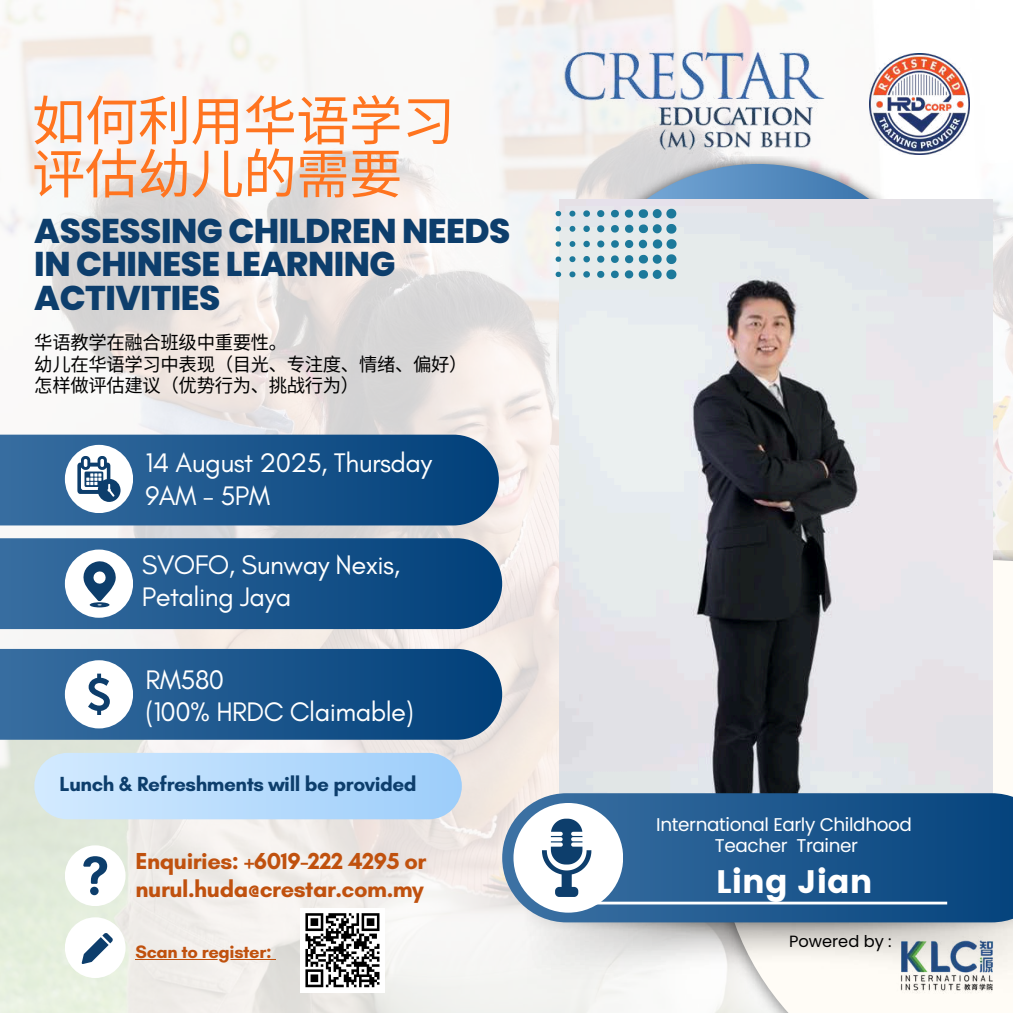
<style>
.page{position:relative;width:1013px;height:1013px;background:#fff}
.page>*{position:absolute;margin:0;border:0;box-sizing:border-box;transform-origin:0 0}
.t1{font:53.62px/53px "Noto Sans CJ Ksc";letter-spacing:-.015em;color:#ff741f}
.t2{font:800 34.25px/33.8px "Poppins";letter-spacing:-.015em;color:#0d3e6c}
.t3{font:32.5px "Poppins";color:#fff}
.t4{font:27.38px/31.9px "Glacial Indifference";letter-spacing:-.02em;color:#fff}
.t5{font:700 23.62px/28.1px "Glacial Indifference";letter-spacing:-.02em;color:#c0510e}
.t6{font:700 20.75px "Glacial Indifference";letter-spacing:-.02em;color:#0d3e6c}
.t7{font:18.38px/21.5px "Noto Sans CJ Ksc";letter-spacing:-.02em;color:#000}
.t8{font:18.38px/21.5px "Poppins";letter-spacing:-.02em;color:#fff;text-align:center}
.t9{font:700 18.38px "Glacial Indifference";letter-spacing:-.02em;color:#c0510e}
.t10{font:16.25px "Poppins";color:#000}
</style>
<div class="page">
<img style="left:0;top:0;width:1012px;height:1012px">
<div style="left:718px;top:560px;width:294px;height:452px;background:#fffcf6"></div>
<img style="left:556px;top:157px;width:403px;height:403px">
<svg style="left:563px;top:164px;width:389px;height:389px;background:#578dc0"></svg>
<svg style="left:0;top:538px;width:502px;height:91px;background:#20598e"></svg>
<img style="left:559px;top:199px;width:433px;height:594px">
<img style="left:522px;top:922px;width:490px;height:70px">
<svg style="left:502px;top:793px;width:510px;height:129px;background:#255c90"></svg>
<div style="left:513px;top:803px;width:110px;height:109px;background:#fff;border-radius:50%"></div>
<svg style="left:542px;top:818px;width:49px;height:79px"></svg>
<hr style="left:588px;top:901px;width:359px;height:3px;background:#fff">
<svg style="left:0;top:434px;width:499px;height:91px;background:#215a8e"></svg>
<div style="left:34px;top:753px;width:428px;height:66px;background:linear-gradient(to right,#d3eaff,#9dcdfa);border-radius:33px"></div>
<div style="left:65px;top:445px;width:68px;height:68px;background:#fff;border-radius:50%"></div>
<div style="left:65px;top:549px;width:68px;height:68px;background:#fff;border-radius:50%"></div>
<div style="left:65px;top:845px;width:61px;height:61px;background:#fff;border-radius:50%"></div>
<svg style="left:83px;top:561px;width:33px;height:46px"></svg>
<svg style="left:77px;top:456px;width:43px;height:46px"></svg>
<svg style="left:555px;top:211px;width:6px;height:5px"></svg>
<svg style="left:569px;top:211px;width:6px;height:5px"></svg>
<svg style="left:583px;top:210px;width:7px;height:7px"></svg>
<svg style="left:597px;top:210px;width:7px;height:7px"></svg>
<svg style="left:611px;top:210px;width:8px;height:7px"></svg>
<svg style="left:625px;top:209px;width:51px;height:9px"></svg>
<svg style="left:555px;top:226px;width:6px;height:5px"></svg>
<svg style="left:569px;top:226px;width:6px;height:6px"></svg>
<svg style="left:583px;top:225px;width:7px;height:7px"></svg>
<svg style="left:597px;top:225px;width:7px;height:7px"></svg>
<svg style="left:611px;top:225px;width:8px;height:7px"></svg>
<svg style="left:555px;top:241px;width:6px;height:6px"></svg>
<svg style="left:569px;top:241px;width:6px;height:6px"></svg>
<svg style="left:583px;top:241px;width:7px;height:6px"></svg>
<svg style="left:597px;top:240px;width:7px;height:7px"></svg>
<svg style="left:611px;top:240px;width:8px;height:8px"></svg>
<svg style="left:555px;top:256px;width:6px;height:6px"></svg>
<svg style="left:569px;top:256px;width:6px;height:6px"></svg>
<svg style="left:583px;top:256px;width:7px;height:6px"></svg>
<svg style="left:597px;top:256px;width:7px;height:7px"></svg>
<svg style="left:611px;top:255px;width:7px;height:8px"></svg>
<svg style="left:555px;top:272px;width:6px;height:5px"></svg>
<svg style="left:569px;top:271px;width:6px;height:6px"></svg>
<svg style="left:583px;top:271px;width:7px;height:6px"></svg>
<svg style="left:597px;top:271px;width:7px;height:7px"></svg>
<svg style="left:611px;top:270px;width:7px;height:8px"></svg>
<svg style="left:625px;top:224px;width:51px;height:55px;background:#9cc1cd"></svg>
<svg style="left:0;top:649px;width:502px;height:90px;background:#1f588e"></svg>
<div style="left:65px;top:660px;width:68px;height:68px;background:#fff;border-radius:50%"></div>
<svg style="left:88px;top:673px;width:22px;height:41px"></svg>
<img style="left:563px;top:43px;width:267px;height:111px">
<img style="left:869px;top:54px;width:100px;height:100px">
<svg style="left:83px;top:856px;width:24px;height:39px"></svg>
<div style="left:65px;top:917px;width:61px;height:61px;background:#fff;border-radius:50%"></div>
<svg style="left:82px;top:933px;width:31px;height:30px"></svg>
<img style="left:896px;top:936px;width:101px;height:57px">
<hr style="left:136px;top:958px;width:135px;height:1px;background:#c0510e">
<div style="left:300px;top:908px;width:84px;height:84px;background:#fff"></div>
<svg style="left:305px;top:913px;width:75px;height:75px"></svg>
<h1 class="t1" style="left:32px;top:91px;width:425px">如何利用华语学习评估幼儿的需要</h1>
<p class="t2" style="left:34px;top:214px;width:478px">ASSESSING CHILDREN NEEDS<br>IN CHINESE LEARNING<br>ACTIVITIES</p>
<p class="t7" style="left:34px;top:331px;width:435px">华语教学在融合班级中重要性。<br>幼儿在华语学习中表现（目光、专注度、情绪、偏好）怎样做评估建议（优势行为、挑战行为）</p>
<p class="t4" style="left:145px;top:446px;width:288px;line-height:32.6px">14 August 2025, Thursday<br>9AM - 5PM</p>
<p class="t4" style="left:142px;top:548px;width:259px">SVOFO, Sunway Nexis,<br>Petaling Jaya</p>
<p class="t4" style="left:145px;top:663px;width:270px">RM580<br>(100% HRDC Claimable)</p>
<p class="t6" style="left:60px;top:771px;width:359px">Lunch &amp; Refreshments will be provided</p>
<p class="t5" style="left:136px;top:846px;width:292px">Enquiries: +6019-222 4295 or nurul.huda@crestar.com.my</p>
<p class="t9" style="left:136px;top:940px;width:137px">Scan to register:</p>
<p class="t8" style="left:656px;top:813px;width:257px">International Early Childhood<br>Teacher Trainer</p>
<p class="t3" style="left:716px;top:863px;width:158px">Ling Jian</p>
<p class="t10" style="left:789px;top:930px;width:104px">Powered by :</p>
</div>
